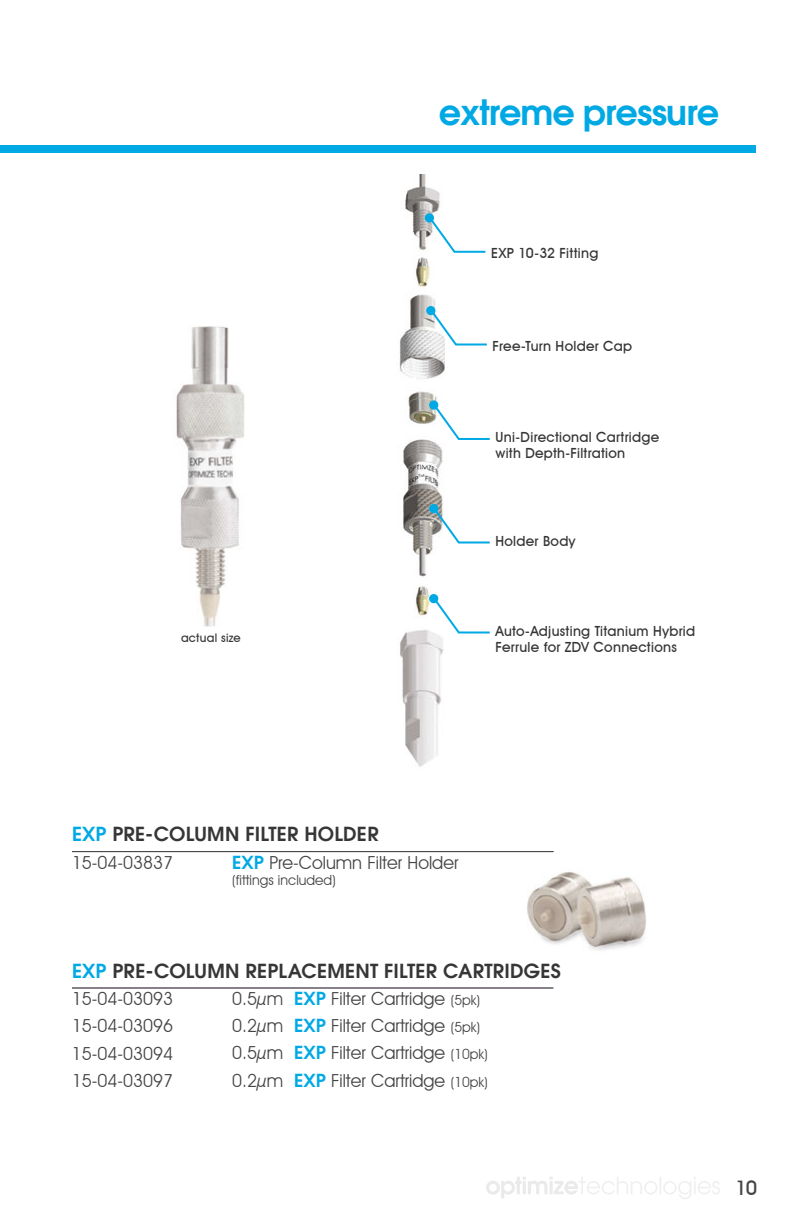
<style>
.page{position:relative;width:792px;height:1224px;background:#fff}
.page>*{position:absolute;margin:0;border:0;box-sizing:border-box;transform-origin:0 0}
.t1{font:600 35px "Avant Garde";letter-spacing:-.025em;color:#00a9e4}
.Body_Header{font:500 20px "Avant Garde IT Cby BT";color:#454444}
.body{font:600 19.4px "Avant Garde";letter-spacing:.01em;color:#373636}
.BodyProductListing{font:18px "Avant Garde IT Cby BT";color:#454444}
.Body_Header-2{font:500 14px/16px "Avant Garde IT Cby BT";letter-spacing:.02em;color:#373636}
.BodyProductListing-2{font:14px "Avant Garde IT Cby BT";color:#454444}
.Body_Header-3{font:500 11.8px "Avant Garde IT Cby BT";letter-spacing:.02em;color:#373636}
.s1{color:#00a9e4}
.s2{font-family:"Avant Garde";font-weight:600;color:#00a9e4}
.s3{font-size:14px}
</style>
<div class="page">
<svg style="left:486px;top:1177px;width:234px;height:22px"></svg>
<img style="left:527px;top:872px;width:120px;height:78px">
<img style="left:399px;top:174px;width:46px;height:593px">
<img style="left:176px;top:326px;width:69px;height:301px">
<div style="left:0;top:146px;width:756px;height:7px;background:#00a9e4"></div>
<div style="left:441px;top:308px;width:10px;height:5px;background:#fff"></div>
<div style="left:439px;top:595px;width:9px;height:7px;background:#fff"></div>
<svg style="left:429px;top:217px;width:57px;height:37px"></svg>
<div style="left:425px;top:213px;width:9px;height:10px;background:#00a9e4;border-radius:50%"></div>
<svg style="left:430px;top:310px;width:57px;height:37px"></svg>
<div style="left:426px;top:306px;width:9px;height:9px;background:#00a9e4;border-radius:50%"></div>
<svg style="left:433px;top:400px;width:57px;height:41px"></svg>
<div style="left:429px;top:400px;width:9px;height:10px;background:#00a9e4;border-radius:50%"></div>
<svg style="left:433px;top:508px;width:57px;height:37px"></svg>
<div style="left:429px;top:504px;width:9px;height:9px;background:#00a9e4;border-radius:50%"></div>
<svg style="left:433px;top:598px;width:57px;height:37px"></svg>
<div style="left:429px;top:594px;width:9px;height:9px;background:#00a9e4;border-radius:50%"></div>
<hr style="left:72px;top:851px;width:482px;height:1px;background:#454444">
<hr style="left:72px;top:988px;width:481px;height:1px;background:#454444">
<p class="Body_Header-3" style="left:181px;top:631px;width:61px">actual size</p>
<p class="t1" style="left:439px;top:89px;width:282px">extreme pressure</p>
<p class="Body_Header-2" style="left:491px;top:245px;width:109px">EXP 10-32 Fitting</p>
<p class="Body_Header-2" style="left:493px;top:338px;width:141px">Free-Turn Holder Cap</p>
<p class="Body_Header-2" style="left:495px;top:429px;width:165px">Uni-Directional Cartridge</p>
<p class="Body_Header-2" style="left:495px;top:445px;width:131px">with Depth-Filtration</p>
<p class="Body_Header-2" style="left:495px;top:533px;width:82px">Holder Body</p>
<p class="Body_Header-2" style="left:495px;top:623px;width:201px">Auto-Adjusting Titanium Hybrid<br>Ferrule for ZDV Connections</p>
<p class="body" style="left:72px;top:821px;width:308px"><span class="s1">EXP</span> PRE-COLUMN FILTER HOLDER</p>
<p class="BodyProductListing" style="left:72px;top:852px;width:103px">15-04-03837</p>
<p class="BodyProductListing" style="left:232px;top:852px;width:228px"><span class="s2">EXP</span> Pre-Column Filter Holder</p>
<p class="BodyProductListing-2" style="left:232px;top:871px;width:105px">(fittings included)</p>
<p class="body" style="left:72px;top:958px;width:490px"><span class="s1">EXP</span> PRE-COLUMN REPLACEMENT FILTER CARTRIDGES</p>
<p class="BodyProductListing" style="left:72px;top:988px;width:103px">15-04-03093</p>
<p class="BodyProductListing" style="left:232px;top:988px;width:249px">0.5µm <span class="s2">EXP</span> Filter Cartridge <span class="s3">(5pk)</span></p>
<p class="BodyProductListing" style="left:72px;top:1015px;width:103px">15-04-03096</p>
<p class="BodyProductListing" style="left:232px;top:1015px;width:249px">0.2µm <span class="s2">EXP</span> Filter Cartridge <span class="s3">(5pk)</span></p>
<p class="BodyProductListing" style="left:72px;top:1042px;width:103px">15-04-03094</p>
<p class="BodyProductListing" style="left:232px;top:1042px;width:257px">0.5µm <span class="s2">EXP</span> Filter Cartridge <span class="s3">(10pk)</span></p>
<p class="BodyProductListing" style="left:72px;top:1069px;width:103px">15-04-03097</p>
<p class="BodyProductListing" style="left:232px;top:1069px;width:257px">0.2µm <span class="s2">EXP</span> Filter Cartridge <span class="s3">(10pk)</span></p>
<p class="Body_Header" style="left:735px;top:1176px;width:23px">10</p>
</div>
